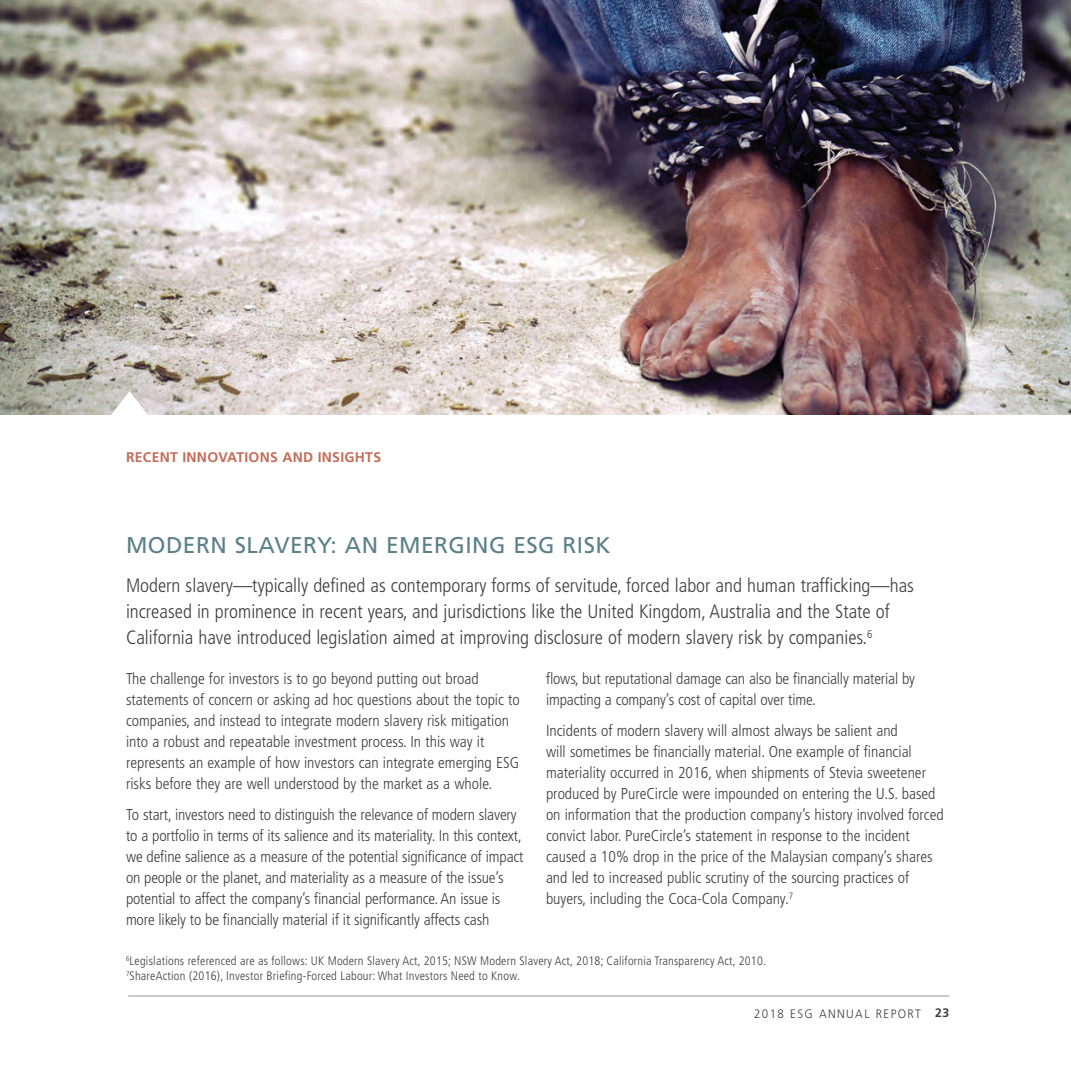
<style>
.page{position:relative;width:1071px;height:1071px;background:#fff}
.page>*{position:absolute;margin:0;border:0;box-sizing:border-box;transform-origin:0 0}
.Main_Headline{font:22.75px "Frutiger LT Std";letter-spacing:.02em;color:#5c8089}
.Intro_Paragraph{font:300 condensed 19.25px/26.2px "Frutiger LT Std";color:#3e3e3f}
.Body_Copy{font:300 condensed 15.75px/21px "Frutiger LT Std";color:#3e3e3f}
.t1{font:700 14px "Frutiger LT Std";letter-spacing:.02em;color:#c46c57}
.Source_Disclosure{font:300 condensed 12.25px "Frutiger LT Std";letter-spacing:.02em;color:#3e3e3f}
.t2{font:300 12.25px "Frutiger LT Std";letter-spacing:.12em;color:#3e3e3f;scale:.94 1}
.s1{font-weight:700}
</style>
<div class="page">
<hr style="left:128px;top:996px;width:821px;height:1px;background:#939598">
<img style="left:0;top:0;width:1071px;height:415px">
<svg style="left:110px;top:391px;width:39px;height:24px"></svg>
<p class="t1" style="left:126px;top:449px;width:257px">RECENT INNOVATIONS AND INSIGHTS</p>
<p class="Main_Headline" style="left:126px;top:531px;width:486px">MODERN SLAVERY: AN EMERGING ESG RISK</p>
<p class="Intro_Paragraph" style="left:126px;top:572px;width:790px">Modern slavery—typically defined as contemporary forms of servitude, forced labor and human trafficking—has increased in prominence in recent years, and jurisdictions like the United Kingdom, Australia and the State of<br>California have introduced legislation aimed at improving disclosure of modern slavery risk by companies.<sup>6</sup></p>
<p class="Body_Copy" style="left:126px;top:668px;width:395px">The challenge for investors is to go beyond putting out broad statements of concern or asking ad hoc questions about the topic to companies, and instead to integrate modern slavery risk mitigation into a robust and repeatable investment process. In this way it represents an example of how investors can integrate emerging ESG risks before they are well understood by the market as a whole.</p>
<p class="Body_Copy" style="left:126px;top:805px;width:399px">To start, investors need to distinguish the relevance of modern slavery to a portfolio in terms of its salience and its materiality. In this context, we define salience as a measure of the potential significance of impact on people or the planet, and materiality as a measure of the issue’s potential to affect the company’s financial performance. An issue is more likely to be financially material if it significantly affects cash</p>
<p class="Body_Copy" style="left:546px;top:668px;width:371px">flows, but reputational damage can also be financially material by impacting a company’s cost of capital over time.</p>
<p class="Body_Copy" style="left:546px;top:721px;width:399px">Incidents of modern slavery will almost always be salient and<br>will sometimes be financially material. One example of financial materiality occurred in 2016, when shipments of Stevia sweetener produced by PureCircle were impounded on entering the U.S. based on information that the production company’s history involved forced convict labor. PureCircle’s statement in response to the incident caused a 10% drop in the price of the Malaysian company’s shares and led to increased public scrutiny of the sourcing practices of buyers, including the Coca-Cola Company.<sup>7</sup></p>
<p class="Source_Disclosure" style="left:126px;top:954px;width:642px"><sup>6</sup>Legislations referenced are as follows: UK Modern Slavery Act, 2015; NSW Modern Slavery Act, 2018; California Transparency Act, 2010.</p>
<p class="Source_Disclosure" style="left:126px;top:969px;width:395px"><sup>7</sup>ShareAction (2016), Investor Briefing-Forced Labour: What Investors Need to Know.</p>
<p class="t2" style="left:754px;top:1007px;width:209px">2018 ESG ANNUAL REPORT <span class="s1">23</span></p>
</div>
